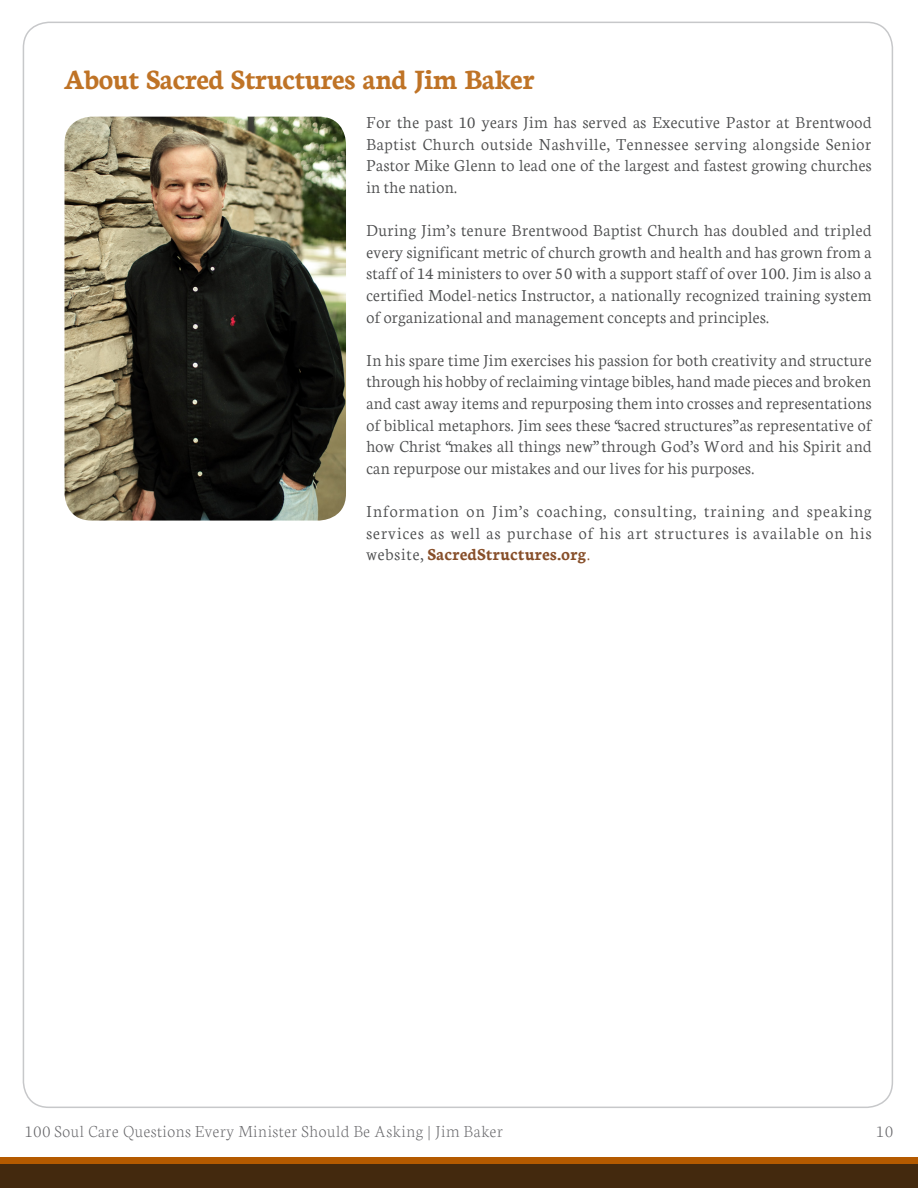
<style>
.page{position:relative;width:918px;height:1188px;background:#fff}
.page>*{position:absolute;margin:0;border:0;box-sizing:border-box;transform-origin:0 0}
.t1{font:700 30px "Neuton";color:#bf7326}
.t2{font:300 18px/21.6px "Neuton";color:#4b4c4d;text-align:justify}
.t3{font:200 18px "Neuton";color:#636366}
.s1{font-weight:700;color:#874f2a}
.s2{color:#874f2a}
</style>
<div class="page">
<div style="left:0;top:1164px;width:918px;height:24px;background:#43290e"></div>
<div style="left:0;top:1157px;width:918px;height:7px;background:#b45a00"></div>
<img style="left:64px;top:117px;width:282px;height:404px">
<p class="t1" style="left:64px;top:60px;width:471px">About Sacred Structures and Jim Baker</p>
<p class="t2" style="left:366px;top:110px;width:507px">For the past 10 years Jim has served as Executive Pastor at Brentwood Baptist Church outside Nashville, Tennessee serving alongside Senior Pastor Mike Glenn to lead one of the largest and fastest growing churches in the nation.</p>
<p class="t2" style="left:366px;top:218px;width:507px">During Jim’s tenure Brentwood Baptist Church has doubled and tripled every significant metric of church growth and health and has grown from a staff of 14 ministers to over 50 with a support staff of over 100. Jim is also a certified Model-netics Instructor, a nationally recognized training system of organizational and management concepts and principles.</p>
<p class="t2" style="left:366px;top:348px;width:507px">In his spare time Jim exercises his passion for both creativity and structure through his hobby of reclaiming vintage bibles, hand made pieces and broken and cast away items and repurposing them into crosses and representations of biblical metaphors. Jim sees these “sacred structures” as representative of how Christ “makes all things new” through God’s Word and his Spirit and can repurpose our mistakes and our lives for his purposes.</p>
<p class="t2" style="left:366px;top:499px;width:507px">Information on Jim’s coaching, consulting, training and speaking services as well as purchase of his art structures is available on his website, <span class="s1">SacredStructures.org</span><span class="s2">.</span></p>
<p class="t3" style="left:24px;top:1121px;width:480px">100 Soul Care Questions Every Minister Should Be Asking | Jim Baker</p>
<p class="t3" style="left:876px;top:1121px;width:19px">10</p>
</div>
